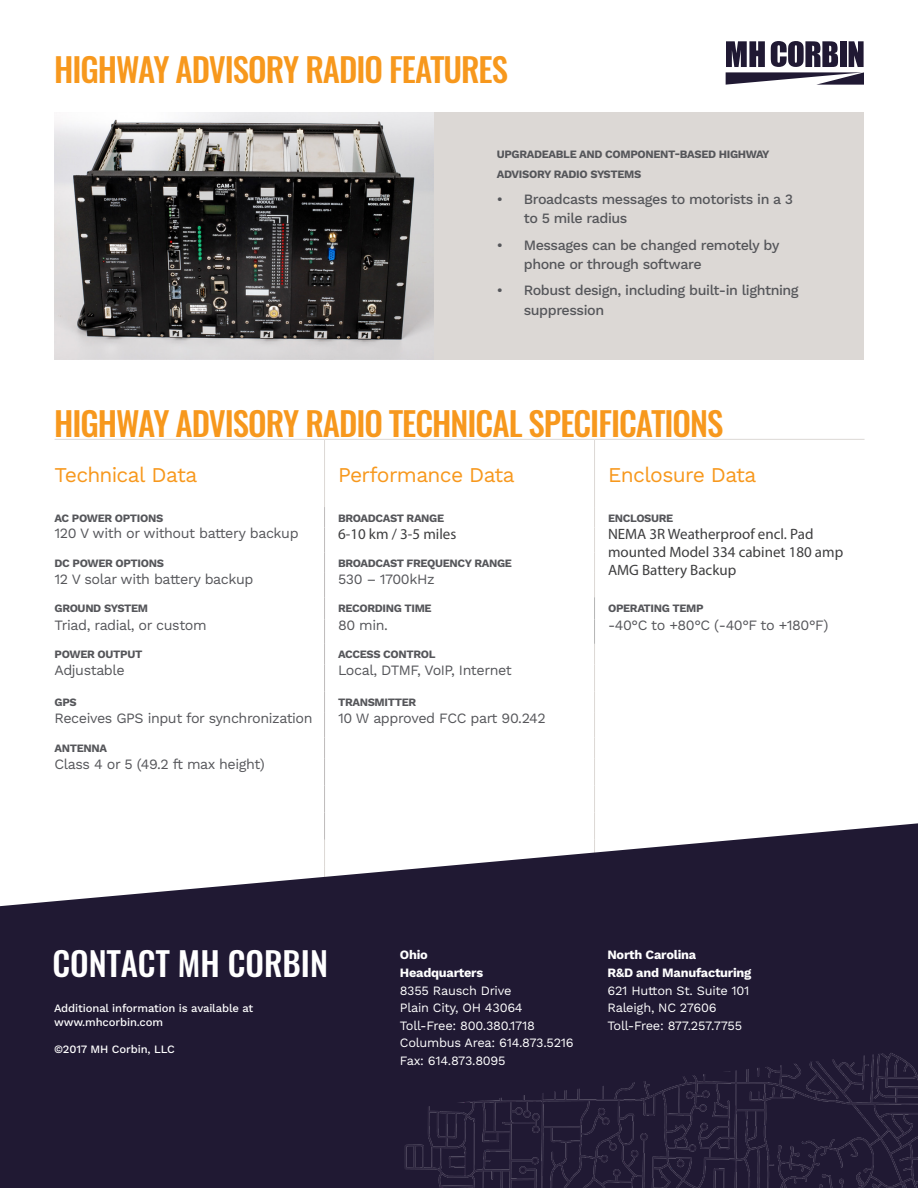
<style>
.page{position:relative;width:918px;height:1188px;background:#fff}
.page>*{position:absolute;margin:0;border:0;box-sizing:border-box;transform-origin:0 0}
.t1{font:500 33px "Oswald";letter-spacing:-.03em;color:#f7981d}
.Body_Text{font:500 33px "Oswald";color:#fff}
.t2{font:21px "Work Sans";letter-spacing:-.03em;color:#f7981d}
.t3{font:15px/18px "Myriad Pro";color:#3e3e3f}
.t4{font:14.25px "Work Sans";letter-spacing:-.03em;color:#55565a}
.t5{font:500 14.25px/19.5px "Work Sans";letter-spacing:-.03em;color:#55565a}
.Body_Text-2{font:12.75px "Work Sans";letter-spacing:-.02em;color:#fff}
.Body_Text-3{font:700 12.75px/17.7px "Work Sans";letter-spacing:-.02em;color:#fff}
.t6{font:700 11.25px/19.2px "Work Sans";letter-spacing:-.03em;color:#55565a}
.t7{font:500 11.25px/13.5px "Work Sans";letter-spacing:-.01em;color:#fff}
</style>
<div class="page">
<div style="left:54px;top:112px;width:810px;height:248px;background:#dcd8d5"></div>
<svg style="left:726px;top:41px;width:138px;height:44px"></svg>
<hr style="left:324px;top:440px;width:1px;height:67px;background:#dcd8d5">
<hr style="left:594px;top:440px;width:1px;height:67px;background:#dcd8d5">
<hr style="left:55px;top:439px;width:270px;height:1px;background:#dcd8d5">
<hr style="left:325px;top:439px;width:270px;height:1px;background:#dcd8d5">
<hr style="left:595px;top:439px;width:270px;height:1px;background:#dcd8d5">
<svg style="left:324px;top:507px;width:1px;height:316px"></svg>
<svg style="left:594px;top:507px;width:1px;height:316px"></svg>
<svg style="left:0;top:823px;width:918px;height:365px;fill:#201933"></svg>
<img style="left:403px;top:1049px;width:515px;height:139px">
<img style="left:55px;top:112px;width:378px;height:247px">
<p class="t1" style="left:54px;top:52px;width:456px">HIGHWAY ADVISORY RADIO FEATURES</p>
<p class="t6" style="left:497px;top:146px;width:274px">UPGRADEABLE AND COMPONENT-BASED HIGHWAY<br>ADVISORY RADIO SYSTEMS</p>
<p class="t5" style="left:524px;top:190px;width:271px;text-indent:-27px">• Broadcasts messages to motorists in a 3 to 5 mile radius</p>
<p class="t5" style="left:524px;top:236px;width:257px;text-indent:-27px">• Messages can be changed remotely by phone or through software</p>
<p class="t5" style="left:524px;top:281px;width:277px;text-indent:-27px">• Robust design, including built-in lightning suppression</p>
<p class="t1" style="left:54px;top:406px;width:671px">HIGHWAY ADVISORY RADIO TECHNICAL SPECIFICATIONS</p>
<p class="t2" style="left:55px;top:462px;width:144px">Technical Data</p>
<p class="t2" style="left:338px;top:462px;width:178px">Performance Data</p>
<p class="t2" style="left:608px;top:462px;width:150px">Enclosure Data</p>
<p class="t6" style="left:55px;top:509px;width:110px">AC POWER OPTIONS</p>
<p class="t6" style="left:338px;top:509px;width:108px">BROADCAST RANGE</p>
<p class="t6" style="left:608px;top:509px;width:67px">ENCLOSURE</p>
<p class="t4" style="left:55px;top:525px;width:246px">120 V with or without battery backup</p>
<p class="t3" style="left:338px;top:525px;width:120px">6-10 km / 3-5 miles</p>
<p class="t3" style="left:608px;top:525px;width:237px">NEMA 3R Weatherproof encl. Pad mounted Model 334 cabinet 180 amp<br>AMG Battery Backup</p>
<p class="t6" style="left:55px;top:554px;width:111px">DC POWER OPTIONS</p>
<p class="t6" style="left:338px;top:554px;width:176px">BROADCAST FREQUENCY RANGE</p>
<p class="t4" style="left:55px;top:570px;width:200px">12 V solar with battery backup</p>
<p class="t4" style="left:338px;top:570px;width:98px">530 – 1700kHz</p>
<p class="t6" style="left:55px;top:599px;width:95px">GROUND SYSTEM</p>
<p class="t6" style="left:338px;top:599px;width:95px">RECORDING TIME</p>
<p class="t6" style="left:608px;top:599px;width:97px">OPERATING TEMP</p>
<p class="t4" style="left:55px;top:617px;width:154px">Triad, radial, or custom</p>
<p class="t4" style="left:338px;top:617px;width:51px">80 min.</p>
<p class="t4" style="left:608px;top:617px;width:222px">-40°C to +80°C (-40°F to +180°F)</p>
<p class="t6" style="left:55px;top:646px;width:89px">POWER OUTPUT</p>
<p class="t6" style="left:338px;top:646px;width:99px">ACCESS CONTROL</p>
<p class="t4" style="left:55px;top:662px;width:72px">Adjustable</p>
<p class="t4" style="left:338px;top:662px;width:175px">Local, DTMF, VoIP, Internet</p>
<p class="t6" style="left:55px;top:693px;width:24px">GPS</p>
<p class="t6" style="left:338px;top:693px;width:80px">TRANSMITTER</p>
<p class="t4" style="left:55px;top:710px;width:260px">Receives GPS input for synchronization</p>
<p class="t4" style="left:338px;top:710px;width:209px">10 W approved FCC part 90.242</p>
<p class="t6" style="left:55px;top:739px;width:54px">ANTENNA</p>
<p class="t4" style="left:55px;top:756px;width:212px">Class 4 or 5 (49.2 ft max height)</p>
<p class="Body_Text" style="left:52px;top:946px;width:277px">CONTACT MH CORBIN</p>
<p class="Body_Text-3" style="left:608px;top:947px;width:146px">North Carolina<br>R&amp;D and Manufacturing</p>
<p class="Body_Text-2" style="left:608px;top:983px;width:143px">621 Hutton St. Suite 101</p>
<p class="Body_Text-2" style="left:608px;top:1000px;width:111px">Raleigh, NC 27606</p>
<p class="Body_Text-2" style="left:608px;top:1018px;width:136px">Toll-Free: 877.257.7755</p>
<p class="Body_Text-3" style="left:400px;top:947px;width:85px">Ohio<br>Headquarters</p>
<p class="Body_Text-2" style="left:400px;top:983px;width:113px">8355 Rausch Drive</p>
<p class="Body_Text-2" style="left:400px;top:1000px;width:124px">Plain City, OH 43064</p>
<p class="Body_Text-2" style="left:400px;top:1018px;width:137px">Toll-Free: 800.380.1718</p>
<p class="Body_Text-2" style="left:400px;top:1036px;width:175px">Columbus Area: 614.873.5216</p>
<p class="Body_Text-2" style="left:400px;top:1053px;width:107px">Fax: 614.873.8095</p>
<p class="t7" style="left:54px;top:1002px;width:201px">Additional information is available at www.mhcorbin.com</p>
<p class="t7" style="left:54px;top:1043px;width:122px">©2017 MH Corbin, LLC</p>
</div>
